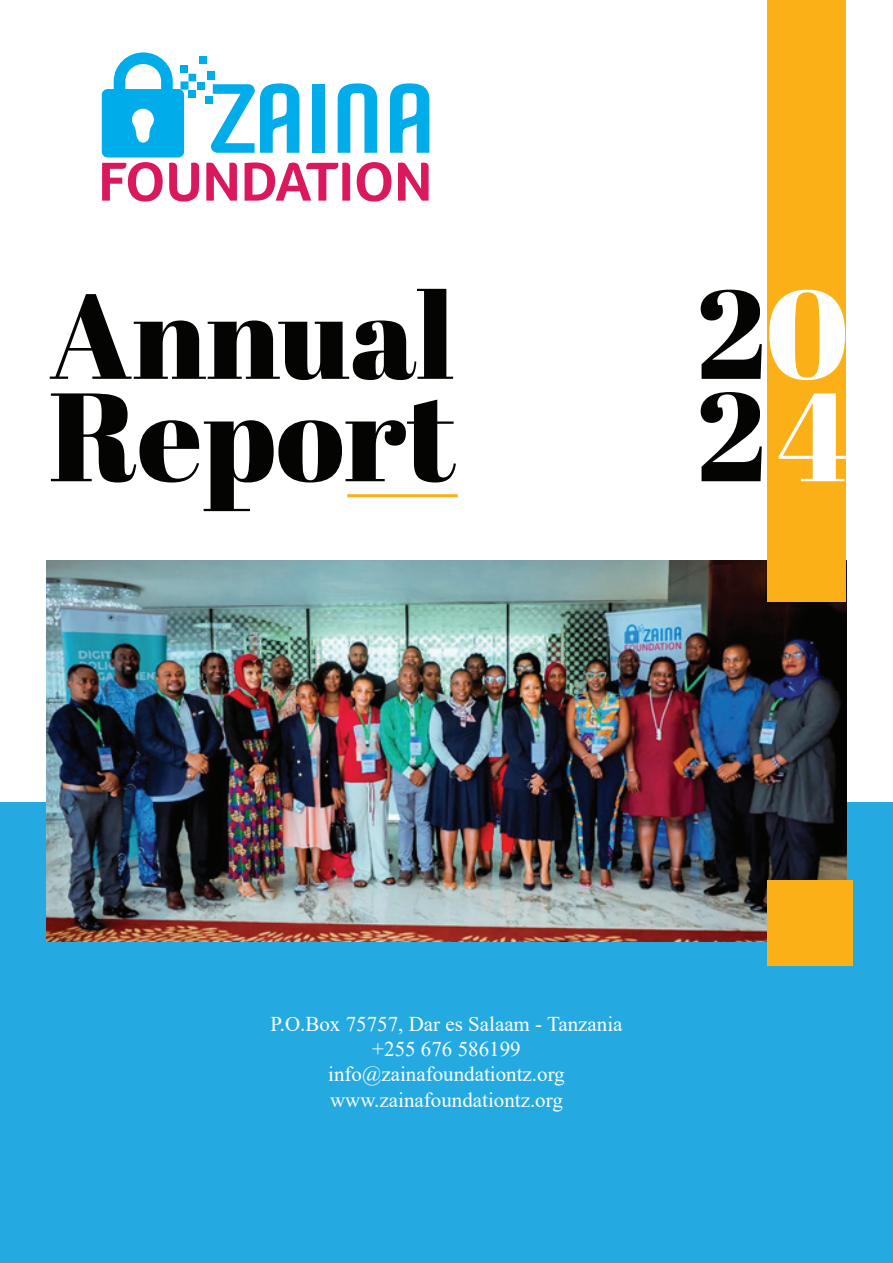
<style>
.page{position:relative;width:893px;height:1263px;background:#fff}
.page>*{position:absolute;margin:0;border:0;box-sizing:border-box;transform-origin:0 0}
.t1{font:125.4px/102.4px "Abril Fatface";color:#040503}
.t2{font:120px "Abril Fatface";color:#040503}
.t3{font:21px/25.2px "Times New Roman";color:#fff;text-align:center}
.s1{color:#fff}
</style>
<div class="page">
<div style="left:0;top:802px;width:893px;height:461px;background:#24aae1"></div>
<img style="left:47px;top:560px;width:799px;height:381px">
<div style="left:767px;top:0;width:79px;height:601px;background:#fbb017"></div>
<div style="left:767px;top:880px;width:85px;height:86px;background:#fbb017"></div>
<hr style="left:347px;top:494px;width:111px;height:3px;background:#fbb017">
<svg style="left:206px;top:163px;width:31px;height:38px"></svg>
<svg style="left:245px;top:162px;width:105px;height:39px"></svg>
<svg style="left:357px;top:162px;width:34px;height:40px"></svg>
<svg style="left:398px;top:163px;width:31px;height:38px"></svg>
<svg style="left:211px;top:83px;width:88px;height:70px"></svg>
<div style="left:312px;top:84px;width:13px;height:69px;background:#00acea"></div>
<svg style="left:338px;top:83px;width:39px;height:70px"></svg>
<svg style="left:390px;top:83px;width:39px;height:70px"></svg>
<div style="left:207px;top:71px;width:8px;height:8px;background:#00acea"></div>
<div style="left:199px;top:56px;width:8px;height:8px;background:#00acea"></div>
<div style="left:197px;top:82px;width:8px;height:7px;background:#00acea"></div>
<div style="left:205px;top:96px;width:8px;height:8px;background:#00acea"></div>
<svg style="left:102px;top:52px;width:97px;height:150px"></svg>
<div style="left:164px;top:82px;width:8px;height:7px;background:#00acea"></div>
<div style="left:189px;top:90px;width:7px;height:8px;background:#00acea"></div>
<h2 class="t2" style="left:49px;top:252px;width:407px">Annual</h2>
<h1 class="t1" style="left:49px;top:382px;width:408px">Report</h1>
<h1 class="t1" style="left:696px;top:279px;width:159px">2<span class="s1">0<br></span>2<span class="s1">4</span></h1>
<p class="t3" style="left:270px;top:1010px;width:354px">P.O.Box 75757, Dar es Salaam - Tanzania +255 676 586199 info@zainafoundationtz.org www.zainafoundationtz.org</p>
</div>
